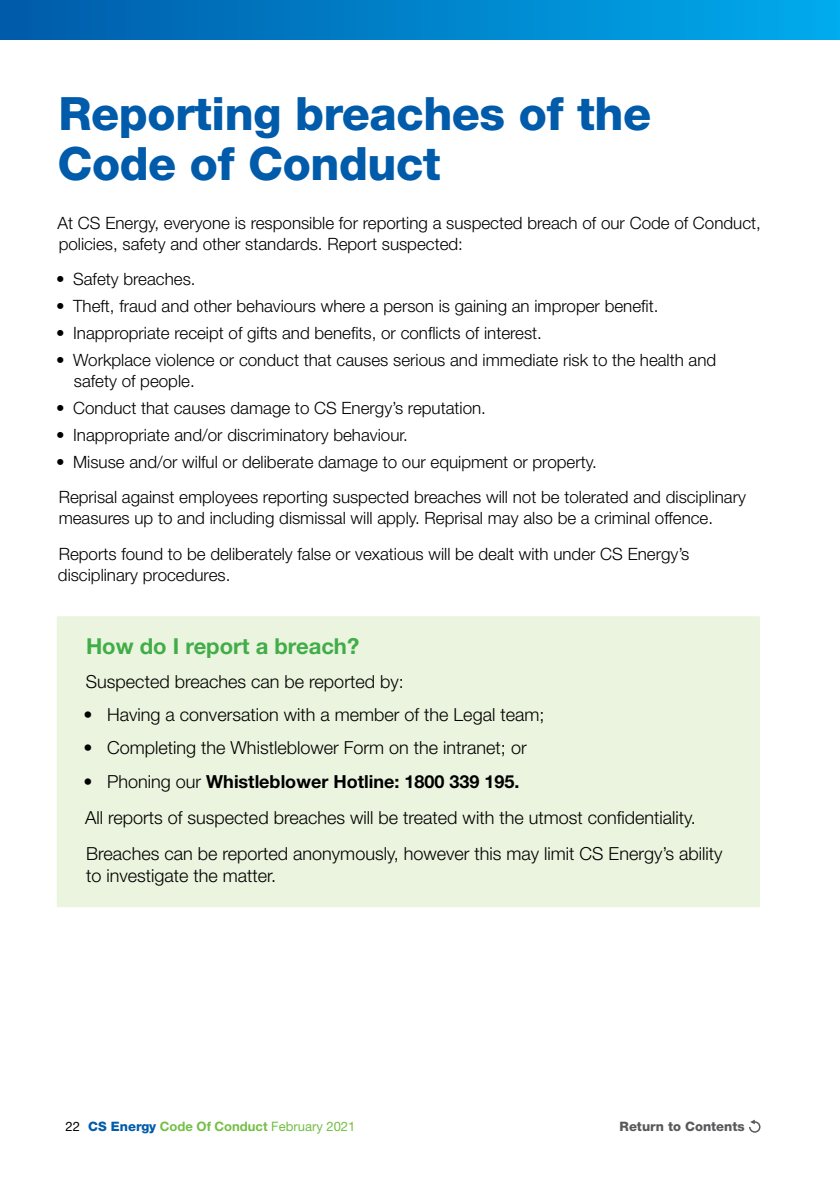
<style>
.page{position:relative;width:840px;height:1191px;background:#fff}
.page>*{position:absolute;margin:0;border:0;box-sizing:border-box;transform-origin:0 0}
.Strategy_Page_Heads{font:800 46px/50px "Helvetica Neue";letter-spacing:-.01em;color:#005baa}
.Strategy_Boxhead_Blu{font:700 22px "Helvetica Neue";color:#41ad49}
.Strategy_Body_Text{font:300 18px/22px "Helvetica Neue";color:#000}
.Strategy_Body_Text_I{font:300 18px "Helvetica Neue";color:#000}
.Strategy_Body_Text_I-2{font:700 18px "Helvetica Neue";color:#000}
.Strategy_Body_Text_I-3{font:300 17px/21.2px "Helvetica Neue";color:#000}
.Strategy_Body_Text-2{font:300 17px/21.2px "Helvetica Neue";color:#000}
.t1{font:700 13px "Helvetica Neue";color:#72bf44}
.CSAR_Section_Indicat{font:800 13px "Helvetica Neue";color:#58595b}
.s1{font-weight:300}
.s2{font-weight:400;color:#000}
.s3{font-weight:800;color:#005baa}
.s4{font-weight:400}
</style>
<div class="page">
<div style="left:57px;top:616px;width:702px;height:291px;background:#ebf4de"></div>
<div style="left:0;top:0;width:839px;height:40px;background:linear-gradient(to right,#005aa8,#00abed)"></div>
<svg style="left:749px;top:1119px;width:11px;height:13px"></svg>
<p class="Strategy_Page_Heads" style="left:57px;top:88px;width:595px">Reporting breaches of the<br>Code of Conduct</p>
<p class="Strategy_Body_Text-2" style="left:57px;top:212px;width:704px">At CS Energy, everyone is responsible for reporting a suspected breach of our Code of Conduct, policies, safety and other standards. Report suspected:</p>
<p class="Strategy_Body_Text_I-3" style="left:56px;top:268px;width:141px">• Safety breaches.</p>
<p class="Strategy_Body_Text_I-3" style="left:56px;top:295px;width:603px">• Theft, fraud and other behaviours where a person is gaining an improper benefit.</p>
<p class="Strategy_Body_Text_I-3" style="left:56px;top:322px;width:487px">• Inappropriate receipt of gifts and benefits, or conflicts of interest.</p>
<p class="Strategy_Body_Text_I-3" style="left:74px;top:349px;width:643px;text-indent:-18px">• Workplace violence or conduct that causes serious and immediate risk to the health and safety of people.</p>
<p class="Strategy_Body_Text_I-3" style="left:56px;top:397px;width:431px">• Conduct that causes damage to CS Energy’s reputation.</p>
<p class="Strategy_Body_Text_I-3" style="left:56px;top:424px;width:353px">• Inappropriate and/or discriminatory behaviour.</p>
<p class="Strategy_Body_Text_I-3" style="left:56px;top:451px;width:542px">• Misuse and/or wilful or deliberate damage to our equipment or property.</p>
<p class="Strategy_Body_Text-2" style="left:59px;top:486px;width:688px">Reprisal against employees reporting suspected breaches will not be tolerated and disciplinary measures up to and including dismissal will apply. Reprisal may also be a criminal offence.</p>
<p class="Strategy_Body_Text-2" style="left:58px;top:542px;width:632px">Reports found to be deliberately false or vexatious will be dealt with under CS Energy’s disciplinary procedures.</p>
<p class="Strategy_Boxhead_Blu" style="left:86px;top:632px;width:274px">How do I report a breach?</p>
<p class="Strategy_Body_Text" style="left:86px;top:670px;width:319px">Suspected breaches can be reported by:</p>
<p class="Strategy_Body_Text_I" style="left:83px;top:703px;width:462px">• Having a conversation with a member of the Legal team;</p>
<p class="Strategy_Body_Text_I" style="left:83px;top:737px;width:444px">• Completing the Whistleblower Form on the intranet; or</p>
<p class="Strategy_Body_Text_I-2" style="left:83px;top:770px;width:437px"><span class="s1">• Phoning our</span> Whistleblower Hotline: 1800 339 195.</p>
<p class="Strategy_Body_Text" style="left:85px;top:806px;width:612px">All reports of suspected breaches will be treated with the utmost confidentiality.</p>
<p class="Strategy_Body_Text" style="left:86px;top:842px;width:637px">Breaches can be reported anonymously, however this may limit CS Energy’s ability to investigate the matter.</p>
<p class="t1" style="left:66px;top:1118px;width:291px"><span class="s2">22</span> <span class="s3">CS Energy</span> Code Of Conduct <span class="s4">February 2021</span></p>
<p class="CSAR_Section_Indicat" style="left:619px;top:1118px;width:126px">Return to Contents</p>
</div>
